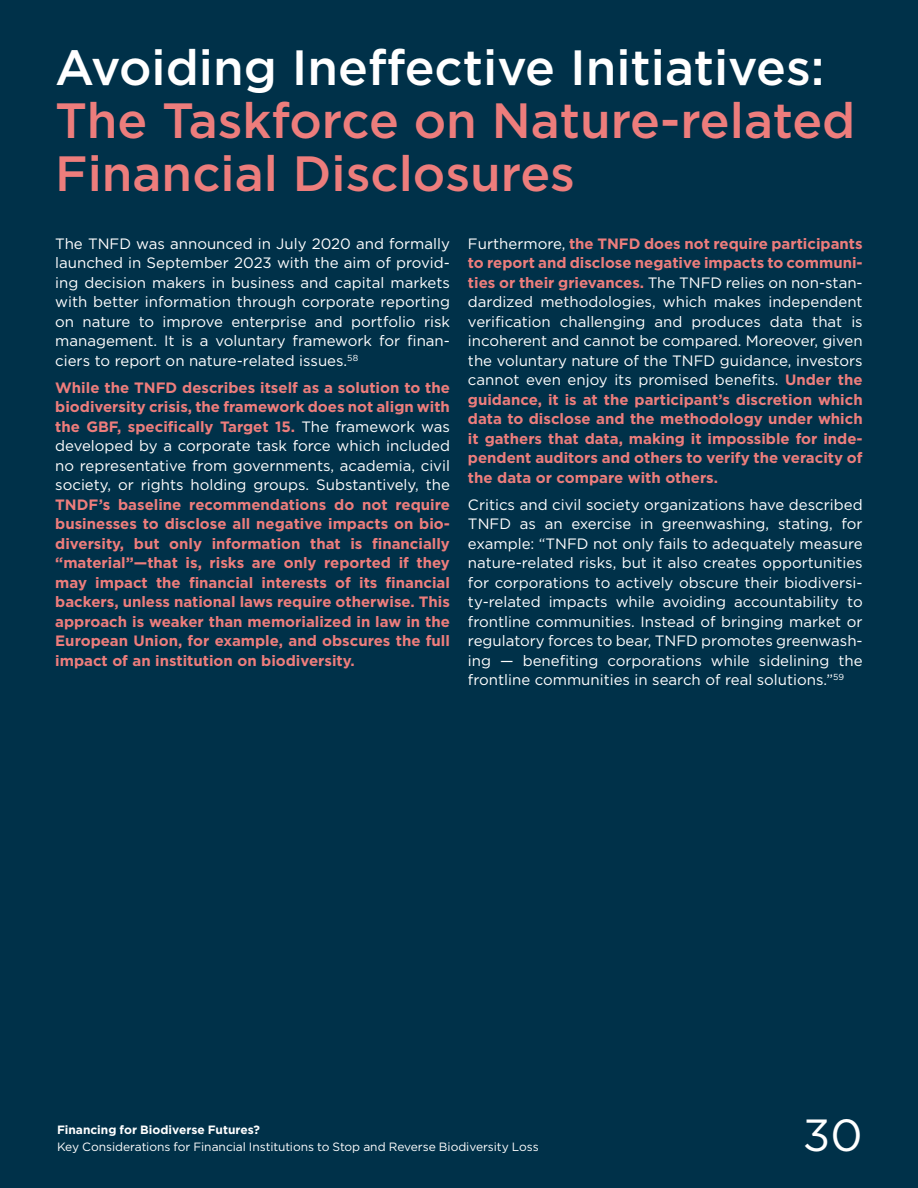
<style>
.page{position:relative;width:918px;height:1188px;background:#003149}
.page>*{position:absolute;margin:0;border:0;box-sizing:border-box;transform-origin:0 0}
.t1{font:500 49.5px/53.2px "Gotham";color:#ed7d7c}
.t2{font:45px "Gotham";color:#fff}
.Body_-_white{font:700 15px/19.5px "Gotham";color:#ed7d7c;text-align:justify}
.Body_-_white-2{font:15px/19.5px "Gotham";color:#fff;text-align:justify}
.t3{font:12px "Gotham";letter-spacing:-.01em;color:#fff}
.t4{font:700 12px "Gotham";color:#fff}
.s1{color:#fff}
.s2{font-weight:400;color:#fff}
</style>
<div class="page">
<p class="t1" style="left:55px;top:40px;width:802px"><span class="s1">Avoiding Ineffective Initiatives:<br></span>The Taskforce on Nature-related<br>Financial Disclosures</p>
<p class="Body_-_white-2" style="left:55px;top:233px;width:396px">The TNFD was announced in July 2020 and formally launched in September 2023 with the aim of provid&shy;ing decision makers in business and capital markets with better information through corporate reporting on nature to improve enterprise and portfolio risk management. It is a voluntary framework for finan&shy;ciers to report on nature-related issues.<sup>58</sup></p>
<p class="Body_-_white" style="left:55px;top:378px;width:396px">While the TNFD describes itself as a solution to the biodiversity crisis, the framework does not align with the GBF, specifically Target 15. <span class="s2">The framework was developed by a corporate task force which included no representative from governments, academia, civil society, or rights holding groups. Substantively, the </span>TNDF’s baseline recommendations do not require businesses to disclose all negative impacts on bio&shy;diversity, but only information that is financially “material”—that is, risks are only reported if they may impact the financial interests of its financial backers, unless national laws require otherwise. This approach is weaker than memorialized in law in the European Union, for example, and obscures the full impact of an institution on biodiversity.</p>
<p class="Body_-_white" style="left:468px;top:234px;width:396px"><span class="s2">Furthermore,</span> the TNFD does not require participants to report and disclose negative impacts to communi&shy;ties or their grievances. <span class="s2">The TNFD relies on non-stan&shy;dardized methodologies, which makes independent verification challenging and produces data that is incoherent and cannot be compared. Moreover, given the voluntary nature of the TNFD guidance, investors cannot even enjoy its promised benefits.</span> Under the guidance, it is at the participant’s discretion which data to disclose and the methodology under which it gathers that data, making it impossible for inde&shy;pendent auditors and others to verify the veracity of the data or compare with others.</p>
<p class="Body_-_white-2" style="left:468px;top:494px;width:396px">Critics and civil society organizations have described TNFD as an exercise in greenwashing, stating, for example: “TNFD not only fails to adequately measure nature-related risks, but it also creates opportunities for corporations to actively obscure their biodiversi&shy;ty-related impacts while avoiding accountability to frontline communities. Instead of bringing market or regulatory forces to bear, TNFD promotes greenwash&shy;ing — benefiting corporations while sidelining the frontline communities in search of real solutions.”<sup>59</sup></p>
<p class="t4" style="left:57px;top:1122px;width:205px">Financing for Biodiverse Futures?</p>
<p class="t3" style="left:57px;top:1139px;width:483px">Key Considerations for Financial Institutions to Stop and Reverse Biodiversity Loss</p>
<h2 class="t2" style="left:803px;top:1106px;width:61px">30</h2>
</div>
